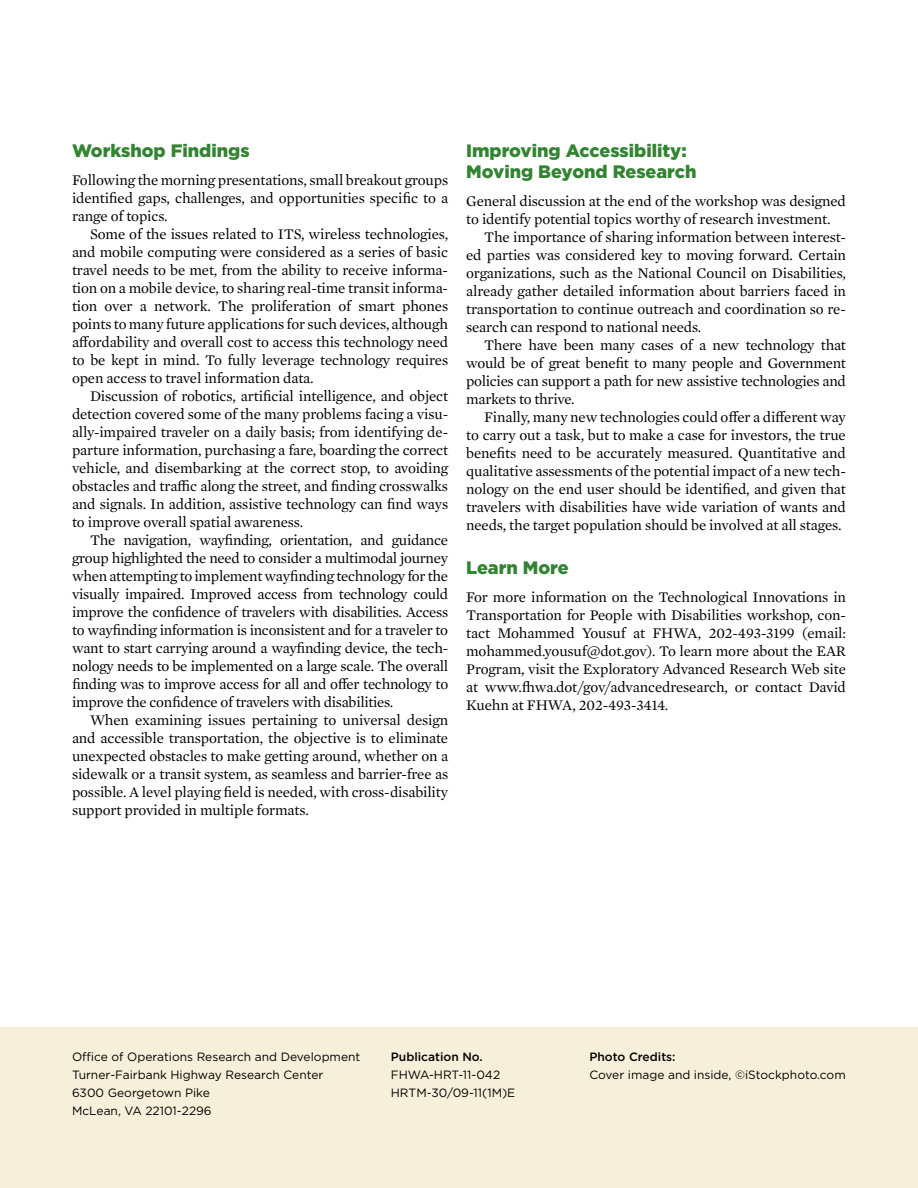
<style>
.page{position:relative;width:918px;height:1188px;background:#fff}
.page>*{position:absolute;margin:0;border:0;box-sizing:border-box;transform-origin:0 0}
.t1{font:900 18px/21px "Gotham";color:#328432}
.t2{font:15px/18px "Mercury Text G1";letter-spacing:-.01em;color:#000;text-align:justify}
.t3{font:12px/18px "Gotham";color:#000}
.t4{font:500 12px "Gotham";color:#000}
</style>
<div class="page">
<div style="left:0;top:1028px;width:918px;height:160px;background:#f6f0da"></div>
<p class="t1" style="left:72px;top:140px;width:179px">Workshop Findings</p>
<p class="t2" style="left:72px;top:171px;width:378px">Following the morning presentations, small breakout groups identified gaps, challenges, and opportunities specific to a range of topics.</p>
<p class="t2" style="left:72px;top:225px;width:378px;text-indent:18px">Some of the issues related to ITS, wireless technologies, and mobile computing were considered as a series of basic travel needs to be met, from the ability to receive informa&shy;tion on a mobile device, to sharing real-time transit informa&shy;tion over a network. The proliferation of smart phones points to many future applications for such devices, although affordability and overall cost to access this technology need to be kept in mind. To fully leverage technology requires open access to travel information data.</p>
<p class="t2" style="left:72px;top:387px;width:378px;text-indent:18px">Discussion of robotics, artificial intelligence, and object detection covered some of the many problems facing a visu&shy;ally-impaired traveler on a daily basis; from identifying de&shy;parture information, purchasing a fare, boarding the correct vehicle, and disembarking at the correct stop, to avoiding obstacles and traffic along the street, and finding crosswalks and signals. In addition, assistive technology can find ways to improve overall spatial awareness.</p>
<p class="t2" style="left:72px;top:531px;width:378px;text-indent:18px">The navigation, wayfinding, orientation, and guidance group highlighted the need to consider a multimodal journey when attempting to implement wayfinding technology for the visually impaired. Improved access from technology could improve the confidence of travelers with disabilities. Access to wayfinding information is inconsistent and for a traveler to want to start carrying around a wayfinding device, the tech&shy;nology needs to be implemented on a large scale. The overall finding was to improve access for all and offer technology to improve the confidence of travelers with disabilities.</p>
<p class="t2" style="left:72px;top:711px;width:378px;text-indent:18px">When examining issues pertaining to universal design and accessible transportation, the objective is to eliminate unexpected obstacles to make getting around, whether on a sidewalk or a transit system, as seamless and barrier-free as possible. A level playing field is needed, with cross-disability support provided in multiple formats.</p>
<p class="t1" style="left:466px;top:140px;width:232px">Improving Accessibility:<br>Moving Beyond Research</p>
<p class="t2" style="left:466px;top:192px;width:381px">General discussion at the end of the workshop was designed to identify potential topics worthy of research investment.</p>
<p class="t2" style="left:466px;top:228px;width:381px;text-indent:18px">The importance of sharing information between interest&shy;ed parties was considered key to moving forward. Certain organizations, such as the National Council on Disabilities, already gather detailed information about barriers faced in transportation to continue outreach and coordination so re&shy;search can respond to national needs.</p>
<p class="t2" style="left:466px;top:336px;width:381px;text-indent:18px">There have been many cases of a new technology that would be of great benefit to many people and Government policies can support a path for new assistive technologies and markets to thrive.</p>
<p class="t2" style="left:466px;top:408px;width:381px;text-indent:18px">Finally, many new technologies could offer a different way to carry out a task, but to make a case for investors, the true benefits need to be accurately measured. Quantitative and qualitative assessments of the potential impact of a new tech&shy;nology on the end user should be identified, and given that travelers with disabilities have wide variation of wants and needs, the target population should be involved at all stages.</p>
<p class="t1" style="left:466px;top:557px;width:104px">Learn More</p>
<p class="t2" style="left:466px;top:588px;width:381px">For more information on the Technological Innovations in Transportation for People with Disabilities workshop, con&shy;tact Mohammed Yousuf at FHWA, 202-493-3199 (email: mohammed.yousuf@dot.gov). To learn more about the EAR Program, visit the Exploratory Advanced Research Web site at www.fhwa.dot/gov/advancedresearch, or contact David Kuehn at FHWA, 202-493-3414.</p>
<p class="t3" style="left:72px;top:1048px;width:290px">Office of Operations Research and Development Turner-Fairbank Highway Research Center<br>6300 Georgetown Pike<br>McLean, VA 22101-2296</p>
<p class="t4" style="left:391px;top:1049px;width:93px">Publication No.</p>
<p class="t3" style="left:391px;top:1066px;width:126px">FHWA-HRT-11-042<br>HRTM-30/09-11(1M)E</p>
<p class="t4" style="left:590px;top:1049px;width:88px">Photo Credits:</p>
<p class="t3" style="left:590px;top:1066px;width:258px">Cover image and inside, ©iStockphoto.com</p>
</div>
